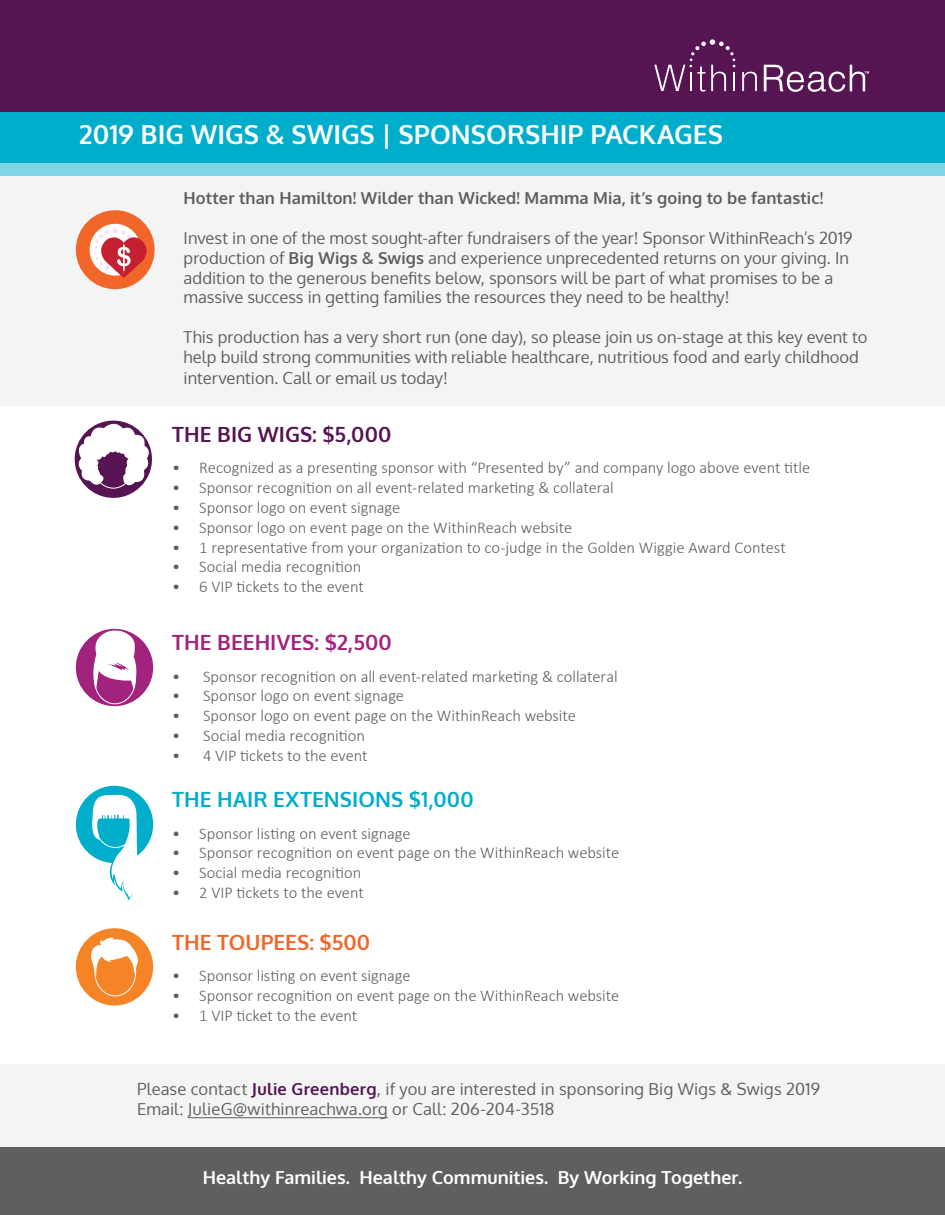
<style>
.page{position:relative;width:945px;height:1215px;background:#fff}
.page>*{position:absolute;margin:0;border:0;box-sizing:border-box;transform-origin:0 0}
.t1{font:700 26.25px "Oxygen";color:#fff}
.t2{font:700 21px "Oxygen";letter-spacing:.005em;color:#00adca}
.t3{font:700 21px "Oxygen";letter-spacing:.005em;color:#a1237e}
.t4{font:700 21px "Oxygen";letter-spacing:.005em;color:#561453}
.t5{font:700 21px "Oxygen";color:#f2662a}
.t6{font:700 18px "Oxygen";color:#fff}
.t7{font:300 16.5px "Calibri";letter-spacing:-.005em;color:#5f5f62}
.t8{font:16.5px/20.2px "Oxygen";letter-spacing:.005em;color:#5f5f62}
.t9{font:700 16.5px "Oxygen";letter-spacing:.005em;color:#5f5f62}
.s1{font-weight:700}
.s2{font-weight:700;color:#561453}
</style>
<div class="page">
<div style="left:0;top:1065px;width:944px;height:83px;background:#f3f4f4"></div>
<div style="left:0;top:0;width:945px;height:112px;background:#561453"></div>
<svg style="left:742px;top:72px;width:15px;height:19px"></svg>
<svg style="left:654px;top:39px;width:81px;height:53px"></svg>
<svg style="left:764px;top:65px;width:105px;height:27px"></svg>
<div style="left:0;top:1148px;width:945px;height:67px;background:#5f5f62"></div>
<div style="left:0;top:175px;width:944px;height:231px;background:#f3f4f4"></div>
<div style="left:0;top:112px;width:945px;height:63px;background:#00adca"></div>
<div style="left:0;top:163px;width:945px;height:12px;background:#7fd5e4"></div>
<div style="left:76px;top:210px;width:79px;height:79px;background:#f2662a;border-radius:50%"></div>
<div style="left:90px;top:224px;width:51px;height:52px;background:#fff;border-radius:50%"></div>
<svg style="left:94px;top:228px;width:59px;height:50px"></svg>
<div style="left:76px;top:928px;width:77px;height:78px;background:#f58427;border-radius:50%"></div>
<svg style="left:91px;top:937px;width:47px;height:39px"></svg>
<div style="left:95px;top:948px;width:41px;height:48px;border:1px solid #fff;border-radius:50%"></div>
<div style="left:75px;top:421px;width:77px;height:77px;background:#561453;border-radius:50%"></div>
<svg style="left:74px;top:420px;width:78px;height:70px"></svg>
<div style="left:93px;top:440px;width:41px;height:49px;border:1px solid #fff;border-radius:50%"></div>
<div style="left:76px;top:629px;width:77px;height:77px;background:#a1237e;border-radius:50%"></div>
<svg style="left:90px;top:628px;width:50px;height:62px"></svg>
<div style="left:94px;top:656px;width:42px;height:48px;border:1px solid #fff;border-radius:50%"></div>
<div style="left:76px;top:786px;width:77px;height:77px;background:#00adca;border-radius:50%"></div>
<svg style="left:89px;top:792px;width:49px;height:109px"></svg>
<hr style="left:188px;top:1117px;width:200px;height:1px;background:#5f5f62">
<p class="t1" style="left:79px;top:118px;width:645px">2019 BIG WIGS &amp; SWIGS | SPONSORSHIP PACKAGES</p>
<p class="t9" style="left:184px;top:188px;width:641px">Hotter than Hamilton! Wilder than Wicked! Mamma Mia, it’s going to be fantastic!</p>
<p class="t8" style="left:184px;top:228px;width:670px;line-height:19.8px">Invest in one of the most sought-after fundraisers of the year! Sponsor WithinReach’s 2019 production of <span class="s1">Big Wigs &amp; Swigs</span> and experience unprecedented returns on your giving. In</p>
<p class="t8" style="left:184px;top:268px;width:651px">addition to the generous benefits below, sponsors will be part of what promises to be a</p>
<p class="t8" style="left:184px;top:287px;width:547px">massive success in getting families the resources they need to be healthy!</p>
<p class="t8" style="left:184px;top:327px;width:685px">This production has a very short run (one day), so please join us on-stage at this key event to help build strong communities with reliable healthcare, nutritious food and early childhood intervention. Call or email us today!</p>
<p class="t4" style="left:172px;top:421px;width:221px">THE BIG WIGS: $5,000</p>
<p class="t7" style="left:172px;top:458px;width:640px">• Recognized as a presenting sponsor with “Presented by” and company logo above event title</p>
<p class="t7" style="left:172px;top:477px;width:443px">• Sponsor recognition on all event-related marketing &amp; collateral</p>
<p class="t7" style="left:172px;top:497px;width:230px">• Sponsor logo on event signage</p>
<p class="t7" style="left:172px;top:517px;width:401px">• Sponsor logo on event page on the WithinReach website</p>
<p class="t7" style="left:172px;top:537px;width:615px">• 1 representative from your organization to co-judge in the Golden Wiggie Award Contest</p>
<p class="t7" style="left:172px;top:557px;width:190px">• Social media recognition</p>
<p class="t7" style="left:172px;top:576px;width:193px">• 6 VIP tickets to the event</p>
<p class="t3" style="left:172px;top:630px;width:221px">THE BEEHIVES: $2,500</p>
<p class="t7" style="left:172px;top:666px;width:447px">• Sponsor recognition on all event-related marketing &amp; collateral</p>
<p class="t7" style="left:172px;top:686px;width:233px">• Sponsor logo on event signage</p>
<p class="t7" style="left:172px;top:706px;width:405px">• Sponsor logo on event page on the WithinReach website</p>
<p class="t7" style="left:172px;top:725px;width:194px">• Social media recognition</p>
<p class="t7" style="left:172px;top:745px;width:197px">• 4 VIP tickets to the event</p>
<p class="t2" style="left:172px;top:787px;width:303px">THE HAIR EXTENSIONS $1,000</p>
<p class="t7" style="left:172px;top:823px;width:240px">• Sponsor listing on event signage</p>
<p class="t7" style="left:172px;top:843px;width:448px">• Sponsor recognition on event page on the WithinReach website</p>
<p class="t7" style="left:172px;top:863px;width:190px">• Social media recognition</p>
<p class="t7" style="left:172px;top:882px;width:193px">• 2 VIP tickets to the event</p>
<p class="t5" style="left:172px;top:929px;width:199px">THE TOUPEES: $500</p>
<p class="t7" style="left:172px;top:965px;width:240px">• Sponsor listing on event signage</p>
<p class="t7" style="left:172px;top:985px;width:448px">• Sponsor recognition on event page on the WithinReach website</p>
<p class="t7" style="left:172px;top:1005px;width:186px">• 1 VIP ticket to the event</p>
<p class="t8" style="left:137px;top:1079px;width:684px">Please contact <span class="s2">Julie Greenberg</span>, if you are interested in sponsoring Big Wigs &amp; Swigs 2019</p>
<p class="t8" style="left:137px;top:1099px;width:419px">Email: JulieG@withinreachwa.org or Call: 206-204-3518</p>
<p class="t6" style="left:203px;top:1166px;width:541px">Healthy Families. Healthy Communities. By Working Together.</p>
</div>
